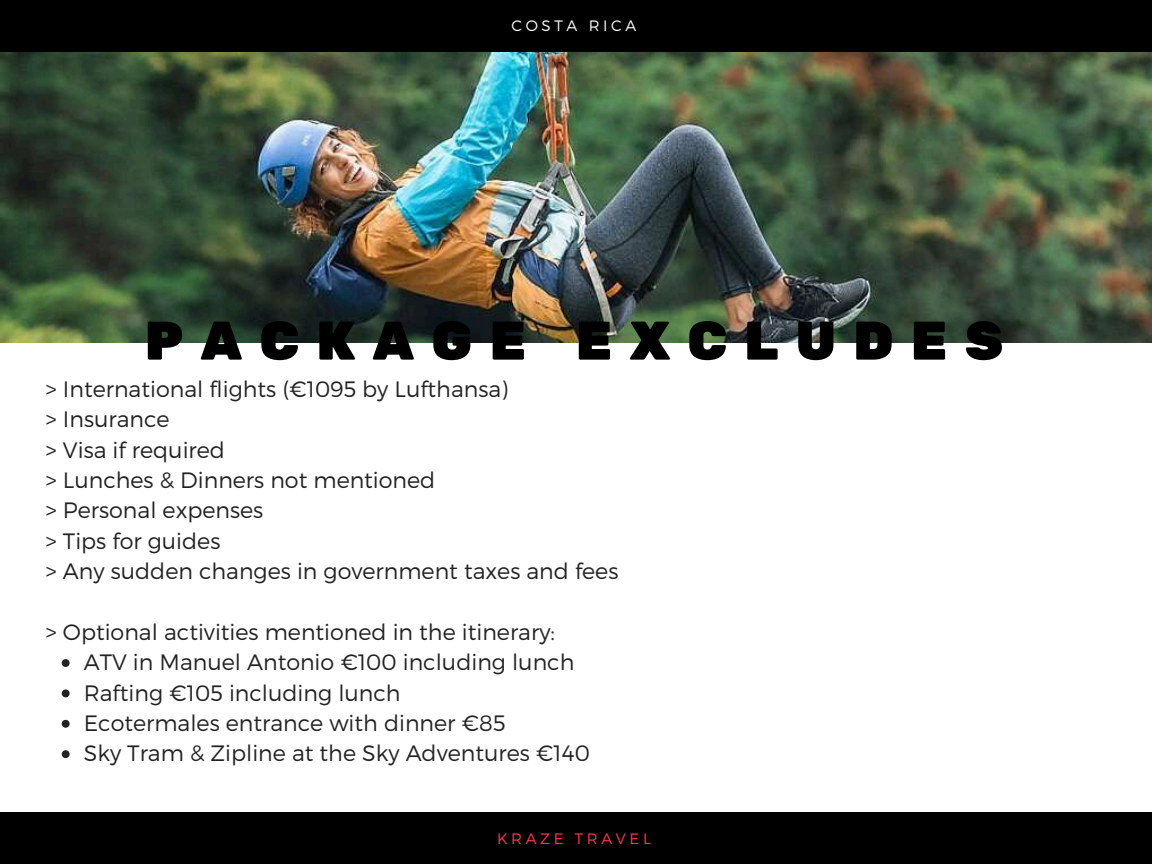
<style>
.page{position:relative;width:1152px;height:864px;background:#fff}
.page>*{position:absolute;margin:0;border:0;box-sizing:border-box;transform-origin:0 0}
.t1{font:54.3px "Rubik One";letter-spacing:.3em;color:#000}
.t2{font:300 22.2px/30.3px "Montserrat";color:#222}
.t3{font:300 15.15px "Montserrat";letter-spacing:.24em;color:#ff3656}
.t4{font:300 15.15px "Montserrat";letter-spacing:.24em;color:#fff}
</style>
<div class="page">
<img style="left:0;top:52px;width:1152px;height:291px">
<div style="left:0;top:0;width:1152px;height:52px;background:#000"></div>
<div style="left:0;top:813px;width:1152px;height:51px;background:#000"></div>
<svg style="left:62px;top:659px;width:8px;height:8px"></svg>
<svg style="left:62px;top:689px;width:8px;height:8px"></svg>
<svg style="left:62px;top:720px;width:8px;height:8px"></svg>
<svg style="left:62px;top:750px;width:8px;height:8px"></svg>
<p class="t4" style="left:512px;top:16px;width:126px">COSTA RICA</p>
<h1 class="t1" style="left:144px;top:309px;width:861px">PACKAGE EXCLUDES</h1>
<p class="t2" style="left:46px;top:373px;width:574px">&gt; International flights (€1095 by Lufthansa)<br>&gt; Insurance<br>&gt; Visa if required<br>&gt; Lunches &amp; Dinners not mentioned<br>&gt; Personal expenses<br>&gt; Tips for guides<br>&gt; Any sudden changes in government taxes and fees</p>
<p class="t2" style="left:84px;top:616px;width:508px;text-indent:-38px">&gt; Optional activities mentioned in the itinerary:<br>ATV in Manuel Antonio €100 including lunch Rafting €105 including lunch<br>Ecotermales entrance with dinner €85<br>Sky Tram &amp; Zipline at the Sky Adventures €140</p>
<p class="t3" style="left:497px;top:829px;width:155px">KRAZE TRAVEL</p>
</div>
